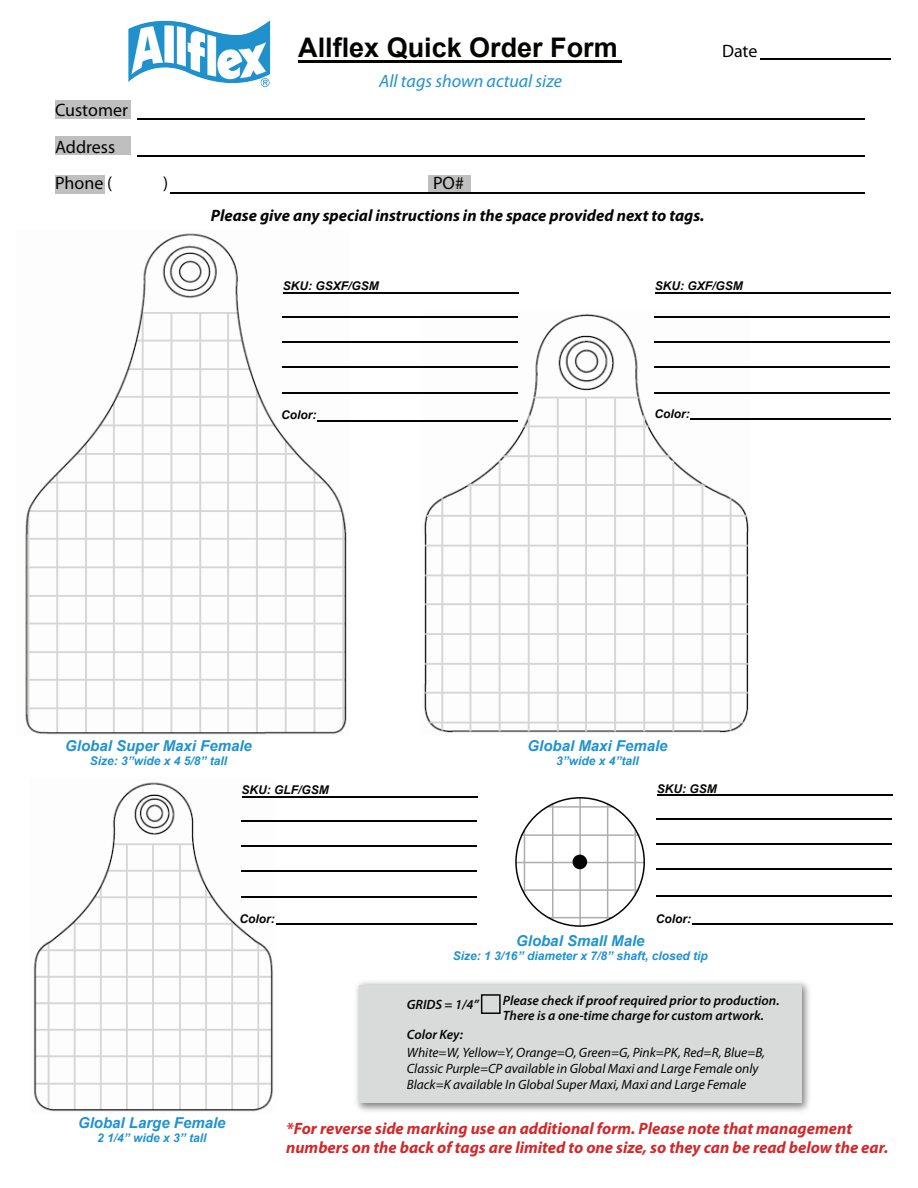
<style>
.page{position:relative;width:918px;height:1188px;background:#fff}
.page>*{position:absolute;margin:0;border:0;box-sizing:border-box;transform-origin:0 0}
.t1{font:700 27px "Arial";color:#040503}
.t2{font:18px/36.6px "Myriad Pro";color:#040503}
.t3{font:italic 18px "Myriad Pro";color:#1f92d0}
.t4{font:italic 700 16.5px/19.8px "Myriad Pro";color:#d3282a}
.t5{font:italic 700 16.5px "Myriad Pro";color:#050504}
.t6{font:italic 700 15px "Arial";color:#1f92d0}
.t7{font:italic 13.5px/16.2px "Myriad Pro";color:#040503}
.t8{font:italic 600 13.5px/15px "Myriad Pro";color:#040503}
.t9{font:italic 700 12px "Arial";color:#1f92d0}
.t10{font:italic 700 12px "Arial";color:#050504}
.t11{font:italic 700 12px "Arial";color:#040503}
</style>
<div class="page">
<img style="left:356px;top:981px;width:454px;height:130px">
<div style="left:359px;top:986px;width:443px;height:117px;background:#d9dbdb"></div>
<img style="left:33px;top:782px;width:242px;height:330px">
<hr style="left:524px;top:830px;width:1px;height:63px;background:#acadad">
<hr style="left:634px;top:830px;width:2px;height:65px;background:#acadad">
<hr style="left:552px;top:804px;width:1px;height:116px;background:#acadad">
<hr style="left:579px;top:798px;width:2px;height:128px;background:#acadad">
<hr style="left:607px;top:804px;width:1px;height:116px;background:#acadad">
<hr style="left:548px;top:806px;width:65px;height:2px;background:#acadad">
<hr style="left:548px;top:917px;width:65px;height:1px;background:#acadad">
<hr style="left:521px;top:834px;width:118px;height:2px;background:#acadad">
<hr style="left:515px;top:862px;width:129px;height:1px;background:#acadad">
<hr style="left:523px;top:889px;width:115px;height:2px;background:#acadad">
<div style="left:573px;top:855px;width:13px;height:13px;background:#050504;border-radius:50%"></div>
<div style="left:573px;top:855px;width:14px;height:14px;border:2px solid #040503;border-radius:50%"></div>
<img style="left:25px;top:233px;width:325px;height:502px">
<img style="left:421px;top:313px;width:330px;height:420px">
<div style="left:55px;top:100px;width:76px;height:18px;background:#c0bfbf"></div>
<div style="left:55px;top:136px;width:76px;height:19px;background:#c0bfbf"></div>
<div style="left:55px;top:175px;width:50px;height:18px;background:#c0bfbf"></div>
<div style="left:428px;top:175px;width:42px;height:18px;background:#c0bfbf"></div>
<hr style="left:298px;top:60px;width:323px;height:3px;background:#040503">
<hr style="left:138px;top:118px;width:727px;height:1px;background:#040503">
<hr style="left:282px;top:316px;width:236px;height:1px;background:#040503">
<hr style="left:283px;top:292px;width:236px;height:2px;background:#040503">
<hr style="left:282px;top:341px;width:236px;height:1px;background:#040503">
<hr style="left:282px;top:366px;width:236px;height:2px;background:#040503">
<hr style="left:282px;top:393px;width:236px;height:1px;background:#040503">
<hr style="left:317px;top:420px;width:201px;height:1px;background:#040503">
<hr style="left:138px;top:155px;width:727px;height:1px;background:#040503">
<hr style="left:171px;top:192px;width:694px;height:1px;background:#040503">
<hr style="left:760px;top:58px;width:131px;height:2px;background:#040503">
<img style="left:128px;top:20px;width:143px;height:67px">
<div style="left:481px;top:994px;width:20px;height:20px;border:2px solid #050504"></div>
<hr style="left:655px;top:316px;width:235px;height:1px;background:#040503">
<hr style="left:655px;top:292px;width:236px;height:2px;background:#040503">
<hr style="left:655px;top:341px;width:235px;height:1px;background:#040503">
<hr style="left:655px;top:366px;width:235px;height:2px;background:#040503">
<hr style="left:655px;top:393px;width:235px;height:1px;background:#040503">
<hr style="left:241px;top:820px;width:236px;height:1px;background:#040503">
<hr style="left:242px;top:796px;width:235px;height:1px;background:#040503">
<hr style="left:241px;top:845px;width:236px;height:1px;background:#040503">
<hr style="left:241px;top:870px;width:236px;height:1px;background:#040503">
<hr style="left:241px;top:897px;width:236px;height:1px;background:#040503">
<hr style="left:657px;top:818px;width:235px;height:2px;background:#040503">
<hr style="left:657px;top:795px;width:236px;height:1px;background:#040503">
<hr style="left:657px;top:844px;width:235px;height:1px;background:#040503">
<hr style="left:657px;top:869px;width:235px;height:1px;background:#040503">
<hr style="left:657px;top:895px;width:235px;height:2px;background:#040503">
<hr style="left:690px;top:419px;width:201px;height:1px;background:#040503">
<hr style="left:276px;top:923px;width:200px;height:2px;background:#040503">
<hr style="left:692px;top:923px;width:201px;height:2px;background:#040503">
<h2 class="t2" style="left:55px;top:91px;width:74px">Customer<br>Address<br>Phone (</h2>
<h1 class="t1" style="left:298px;top:30px;width:321px">Allflex Quick Order Form</h1>
<h2 class="t3" style="left:379px;top:70px;width:184px">All tags shown actual size</h2>
<h2 class="t2" style="left:722px;top:33px;width:37px">Date</h2>
<h2 class="t2" style="left:163px;top:165px;width:7px">)</h2>
<h2 class="t2" style="left:433px;top:165px;width:32px">PO#</h2>
<p class="t5" style="left:211px;top:205px;width:495px">Please give any special instructions in the space provided next to tags.</p>
<p class="t10" style="left:283px;top:278px;width:98px">SKU: GSXF/GSM</p>
<p class="t10" style="left:655px;top:278px;width:90px">SKU: GXF/GSM</p>
<p class="t11" style="left:281px;top:407px;width:37px">Color:</p>
<p class="t11" style="left:655px;top:406px;width:37px">Color:</p>
<p class="t6" style="left:65px;top:736px;width:188px">Global Super Maxi Female</p>
<p class="t9" style="left:90px;top:753px;width:139px">Size: 3”wide x 4 5/8” tall</p>
<p class="t6" style="left:528px;top:736px;width:142px">Global Maxi Female</p>
<p class="t9" style="left:556px;top:753px;width:84px">3”wide x 4”tall</p>
<p class="t10" style="left:242px;top:782px;width:89px">SKU: GLF/GSM</p>
<p class="t10" style="left:657px;top:781px;width:61px">SKU: GSM</p>
<p class="t11" style="left:240px;top:910px;width:37px">Color:</p>
<p class="t11" style="left:656px;top:910px;width:37px">Color:</p>
<p class="t6" style="left:516px;top:930px;width:130px">Global Small Male</p>
<p class="t9" style="left:453px;top:948px;width:256px">Size: 1 3/16” diameter x 7/8” shaft, closed tip</p>
<p class="t8" style="left:407px;top:997px;width:74px">GRIDS = 1/4”</p>
<p class="t8" style="left:503px;top:992px;width:278px">Please check if proof required prior to production.<br>There is a one-time charge for custom artwork.</p>
<p class="t6" style="left:78px;top:1112px;width:149px">Global Large Female</p>
<p class="t9" style="left:97px;top:1130px;width:111px">2 1/4” wide x 3” tall</p>
<p class="t8" style="left:407px;top:1027px;width:58px">Color Key:</p>
<p class="t7" style="left:407px;top:1044px;width:360px">White=W, Yellow=Y, Orange=O, Green=G, Pink=PK, Red=R, Blue=B,<br>Classic Purple=CP available in Global Maxi and Large Female only<br>Black=K available In Global Super Maxi, Maxi and Large Female</p>
<p class="t4" style="left:286px;top:1118px;width:604px">*For reverse side marking use an additional form. Please note that management numbers on the back of tags are limited to one size, so they can be read below the ear.</p>
</div>
